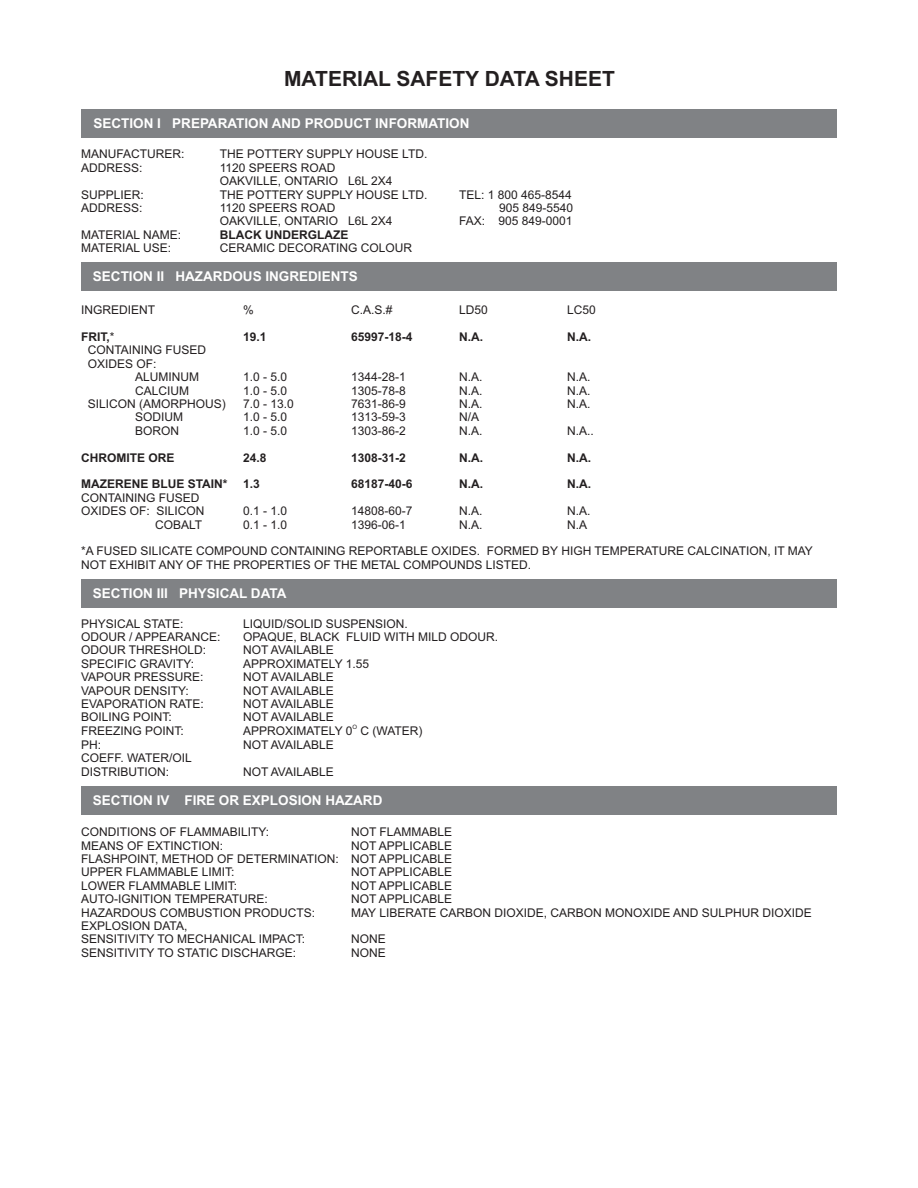
<style>
.page{position:relative;width:918px;height:1188px;background:#fff}
.page>*{position:absolute;margin:0;border:0;box-sizing:border-box;transform-origin:0 0}
.t1{font:700 21px "Arial";color:#231f20}
.t2{font:700 13.5px "Arial";color:#fff}
.t3{font:12px/13.4px "Arial";color:#231f20}
.t4{font:700 12px "Arial";color:#231f20}
.t5{font:6px "Arial";color:#231f20}
.s1{font-weight:400}
</style>
<div class="page">
<div style="left:81px;top:109px;width:756px;height:29px;background:#808285"></div>
<div style="left:81px;top:262px;width:756px;height:29px;background:#808285"></div>
<div style="left:81px;top:579px;width:756px;height:29px;background:#808285"></div>
<div style="left:81px;top:786px;width:756px;height:28px;background:#808285"></div>
<h1 class="t1" style="left:284px;top:71px;width:332px">MATERIAL SAFETY DATA SHEET</h1>
<p class="t2" style="left:93px;top:119px;width:378px">SECTION I PREPARATION AND PRODUCT INFORMATION</p>
<p class="t3" style="left:81px;top:149px;width:105px">MANUFACTURER:</p>
<p class="t3" style="left:220px;top:149px;width:209px">THE POTTERY SUPPLY HOUSE LTD.</p>
<p class="t3" style="left:81px;top:162px;width:63px">ADDRESS:</p>
<p class="t3" style="left:220px;top:162px;width:174px">1120 SPEERS ROAD<br>OAKVILLE, ONTARIO L6L 2X4</p>
<p class="t3" style="left:81px;top:189px;width:64px">SUPPLIER:</p>
<p class="t3" style="left:220px;top:189px;width:209px">THE POTTERY SUPPLY HOUSE LTD.</p>
<p class="t3" style="left:459px;top:189px;width:114px">TEL: 1 800 465-8544</p>
<p class="t3" style="left:81px;top:202px;width:63px">ADDRESS:</p>
<p class="t3" style="left:220px;top:202px;width:117px">1120 SPEERS ROAD</p>
<p class="t3" style="left:499px;top:202px;width:76px">905 849-5540</p>
<p class="t3" style="left:220px;top:216px;width:174px">OAKVILLE, ONTARIO L6L 2X4</p>
<p class="t3" style="left:459px;top:216px;width:115px">FAX: 905 849-0001</p>
<p class="t3" style="left:81px;top:229px;width:102px">MATERIAL NAME:</p>
<p class="t4" style="left:220px;top:230px;width:130px">BLACK UNDERGLAZE</p>
<p class="t3" style="left:81px;top:242px;width:92px">MATERIAL USE:</p>
<p class="t3" style="left:220px;top:242px;width:194px">CERAMIC DECORATING COLOUR</p>
<p class="t2" style="left:93px;top:271px;width:266px">SECTION II HAZARDOUS INGREDIENTS</p>
<p class="t3" style="left:81px;top:304px;width:76px">INGREDIENT</p>
<p class="t3" style="left:243px;top:304px;width:12px">%</p>
<p class="t3" style="left:351px;top:304px;width:43px">C.A.S.#</p>
<p class="t3" style="left:459px;top:304px;width:30px">LD50</p>
<p class="t3" style="left:567px;top:304px;width:30px">LC50</p>
<p class="t4" style="left:81px;top:332px;width:35px">FRIT,<span class="s1">*</span></p>
<p class="t4" style="left:243px;top:332px;width:25px">19.1</p>
<p class="t4" style="left:351px;top:332px;width:63px">65997-18-4</p>
<p class="t4" style="left:459px;top:332px;width:25px">N.A.</p>
<p class="t4" style="left:567px;top:332px;width:25px">N.A.</p>
<p class="t3" style="left:88px;top:345px;width:120px">CONTAINING FUSED<br>OXIDES OF:</p>
<p class="t3" style="left:135px;top:371px;width:65px">ALUMINUM</p>
<p class="t3" style="left:243px;top:371px;width:46px">1.0 - 5.0</p>
<p class="t3" style="left:351px;top:371px;width:56px">1344-28-1</p>
<p class="t3" style="left:459px;top:371px;width:25px">N.A.</p>
<p class="t3" style="left:567px;top:371px;width:25px">N.A.</p>
<p class="t3" style="left:135px;top:385px;width:55px">CALCIUM</p>
<p class="t3" style="left:243px;top:385px;width:46px">1.0 - 5.0</p>
<p class="t3" style="left:351px;top:385px;width:56px">1305-78-8</p>
<p class="t3" style="left:459px;top:385px;width:25px">N.A.</p>
<p class="t3" style="left:567px;top:385px;width:25px">N.A.</p>
<p class="t3" style="left:88px;top:398px;width:140px">SILICON (AMORPHOUS)</p>
<p class="t3" style="left:243px;top:398px;width:52px">7.0 - 13.0</p>
<p class="t3" style="left:351px;top:398px;width:56px">7631-86-9</p>
<p class="t3" style="left:459px;top:398px;width:25px">N.A.</p>
<p class="t3" style="left:567px;top:398px;width:25px">N.A.</p>
<p class="t3" style="left:135px;top:412px;width:49px">SODIUM</p>
<p class="t3" style="left:243px;top:412px;width:46px">1.0 - 5.0</p>
<p class="t3" style="left:351px;top:412px;width:56px">1313-59-3</p>
<p class="t3" style="left:459px;top:412px;width:22px">N/A</p>
<p class="t3" style="left:135px;top:425px;width:46px">BORON</p>
<p class="t3" style="left:243px;top:425px;width:46px">1.0 - 5.0</p>
<p class="t3" style="left:351px;top:425px;width:56px">1303-86-2</p>
<p class="t3" style="left:459px;top:425px;width:25px">N.A.</p>
<p class="t3" style="left:567px;top:425px;width:28px">N.A..</p>
<p class="t4" style="left:81px;top:453px;width:95px">CHROMITE ORE</p>
<p class="t4" style="left:243px;top:453px;width:25px">24.8</p>
<p class="t4" style="left:351px;top:453px;width:56px">1308-31-2</p>
<p class="t4" style="left:459px;top:453px;width:25px">N.A.</p>
<p class="t4" style="left:567px;top:453px;width:25px">N.A.</p>
<p class="t4" style="left:81px;top:480px;width:148px">MAZERENE BLUE STAIN*</p>
<p class="t4" style="left:243px;top:480px;width:18px">1.3</p>
<p class="t4" style="left:351px;top:480px;width:63px">68187-40-6</p>
<p class="t4" style="left:459px;top:480px;width:25px">N.A.</p>
<p class="t4" style="left:567px;top:480px;width:25px">N.A.</p>
<p class="t3" style="left:81px;top:492px;width:125px">CONTAINING FUSED<br>OXIDES OF: SILICON</p>
<p class="t3" style="left:243px;top:505px;width:46px">0.1 - 1.0</p>
<p class="t3" style="left:351px;top:505px;width:63px">14808-60-7</p>
<p class="t3" style="left:459px;top:505px;width:25px">N.A.</p>
<p class="t3" style="left:567px;top:505px;width:25px">N.A.</p>
<p class="t3" style="left:155px;top:519px;width:49px">COBALT</p>
<p class="t3" style="left:243px;top:519px;width:46px">0.1 - 1.0</p>
<p class="t3" style="left:351px;top:519px;width:56px">1396-06-1</p>
<p class="t3" style="left:459px;top:519px;width:25px">N.A.</p>
<p class="t3" style="left:567px;top:519px;width:22px">N.A</p>
<p class="t3" style="left:81px;top:546px;width:733px">*A FUSED SILICATE COMPOUND CONTAINING REPORTABLE OXIDES. FORMED BY HIGH TEMPERATURE CALCINATION, IT MAY<br>NOT EXHIBIT ANY OF THE PROPERTIES OF THE METAL COMPOUNDS LISTED.</p>
<p class="t2" style="left:93px;top:588px;width:195px">SECTION III PHYSICAL DATA</p>
<p class="t3" style="left:81px;top:618px;width:104px">PHYSICAL STATE:</p>
<p class="t3" style="left:243px;top:618px;width:166px">LIQUID/SOLID SUSPENSION.</p>
<p class="t3" style="left:81px;top:631px;width:141px">ODOUR / APPEARANCE:</p>
<p class="t3" style="left:243px;top:631px;width:257px">OPAQUE, BLACK FLUID WITH MILD ODOUR.</p>
<p class="t3" style="left:81px;top:645px;width:127px">ODOUR THRESHOLD:</p>
<p class="t3" style="left:243px;top:645px;width:92px">NOT AVAILABLE</p>
<p class="t3" style="left:81px;top:658px;width:115px">SPECIFIC GRAVITY:</p>
<p class="t3" style="left:243px;top:658px;width:128px">APPROXIMATELY 1.55</p>
<p class="t3" style="left:81px;top:671px;width:124px">VAPOUR PRESSURE:</p>
<p class="t3" style="left:243px;top:671px;width:92px">NOT AVAILABLE</p>
<p class="t3" style="left:81px;top:685px;width:109px">VAPOUR DENSITY:</p>
<p class="t3" style="left:243px;top:685px;width:92px">NOT AVAILABLE</p>
<p class="t3" style="left:81px;top:698px;width:124px">EVAPORATION RATE:</p>
<p class="t3" style="left:243px;top:698px;width:92px">NOT AVAILABLE</p>
<p class="t3" style="left:81px;top:712px;width:92px">BOILING POINT:</p>
<p class="t3" style="left:243px;top:712px;width:92px">NOT AVAILABLE</p>
<p class="t5" style="left:352px;top:725px;width:6px">O</p>
<p class="t3" style="left:81px;top:726px;width:104px">FREEZING POINT:</p>
<p class="t3" style="left:243px;top:726px;width:181px">APPROXIMATELY 0 C (WATER)</p>
<p class="t3" style="left:81px;top:739px;width:22px">PH:</p>
<p class="t3" style="left:243px;top:739px;width:92px">NOT AVAILABLE</p>
<p class="t3" style="left:81px;top:752px;width:112px">COEFF. WATER/OIL<br>DISTRIBUTION:</p>
<p class="t3" style="left:243px;top:766px;width:92px">NOT AVAILABLE</p>
<p class="t2" style="left:93px;top:795px;width:291px">SECTION IV FIRE OR EXPLOSION HAZARD</p>
<p class="t3" style="left:81px;top:826px;width:190px">CONDITIONS OF FLAMMABILITY:</p>
<p class="t3" style="left:351px;top:826px;width:103px">NOT FLAMMABLE</p>
<p class="t3" style="left:81px;top:840px;width:144px">MEANS OF EXTINCTION:</p>
<p class="t3" style="left:81px;top:840px;width:373px;text-align:justify;text-indent:270px">NOT APPLICABLE FLASHPOINT, METHOD OF DETERMINATION: NOT APPLICABLE UPPER FLAMMABLE LIMIT:</p>
<p class="t3" style="left:351px;top:867px;width:103px">NOT APPLICABLE</p>
<p class="t3" style="left:81px;top:880px;width:158px">LOWER FLAMMABLE LIMIT:</p>
<p class="t3" style="left:351px;top:880px;width:103px">NOT APPLICABLE</p>
<p class="t3" style="left:81px;top:893px;width:188px">AUTO-IGNITION TEMPERATURE:</p>
<p class="t3" style="left:351px;top:893px;width:103px">NOT APPLICABLE</p>
<p class="t3" style="left:81px;top:907px;width:236px">HAZARDOUS COMBUSTION PRODUCTS:</p>
<p class="t3" style="left:351px;top:907px;width:462px">MAY LIBERATE CARBON DIOXIDE, CARBON MONOXIDE AND SULPHUR DIOXIDE</p>
<p class="t3" style="left:81px;top:920px;width:226px">EXPLOSION DATA,<br>SENSITIVITY TO MECHANICAL IMPACT:</p>
<p class="t3" style="left:351px;top:934px;width:36px">NONE</p>
<p class="t3" style="left:81px;top:947px;width:216px">SENSITIVITY TO STATIC DISCHARGE:</p>
<p class="t3" style="left:351px;top:947px;width:36px">NONE</p>
</div>
